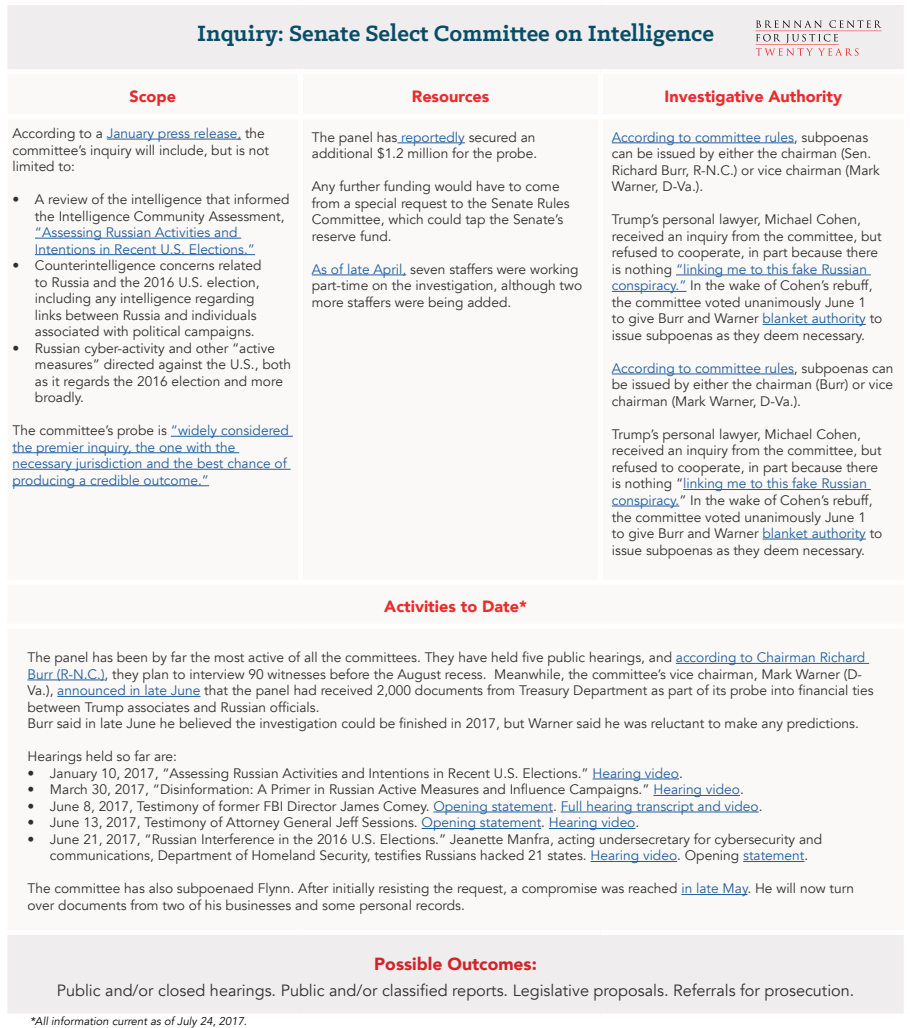
<style>
.page{position:relative;width:910px;height:1028px;background:#fff}
.page>*{position:absolute;margin:0;border:0;box-sizing:border-box;transform-origin:0 0}
.t1{font:700 25px "Klinic Slab";color:#074d68}
.t2{font:900 17.5px "Avenir";color:#d2232a}
.t3{font:16.25px "Avenir";color:#313030}
.t4{font:900 16.25px "Avenir";color:#eb2a2a}
.t5{font:900 16.25px "Avenir";color:#ee2528}
.t6{font:13.75px/16.5px "Avenir";color:#313030}
.t7{font:13.75px/16.5px "Avenir";color:#215e9e}
.t8{font:italic 11.25px "Avenir";color:#000}
.s1{color:#215e9e}
.s2{color:#313030}
</style>
<div class="page">
<div style="left:5px;top:2px;width:901px;height:70px;background:#efeded"></div>
<svg style="left:12px;top:138px;width:859px;height:402px"></svg>
<div style="left:5px;top:932px;width:901px;height:84px;background:#efeded"></div>
<div style="left:2px;top:0;width:299px;height:5px;background:#fff"></div>
<div style="left:2px;top:5px;width:6px;height:64px;background:#fff"></div>
<div style="left:301px;top:0;width:300px;height:5px;background:#fff"></div>
<div style="left:601px;top:0;width:308px;height:5px;background:#fff"></div>
<div style="left:904px;top:5px;width:5px;height:64px;background:#fff"></div>
<div style="left:2px;top:69px;width:299px;height:5px;background:#fff"></div>
<div style="left:301px;top:69px;width:300px;height:5px;background:#fff"></div>
<div style="left:601px;top:69px;width:308px;height:5px;background:#fff"></div>
<div style="left:298px;top:119px;width:5px;height:461px;background:#fff"></div>
<div style="left:598px;top:119px;width:5px;height:461px;background:#fff"></div>
<div style="left:2px;top:930px;width:299px;height:5px;background:#fff"></div>
<div style="left:2px;top:935px;width:6px;height:78px;background:#fff"></div>
<div style="left:301px;top:930px;width:300px;height:5px;background:#fff"></div>
<div style="left:601px;top:930px;width:308px;height:5px;background:#fff"></div>
<div style="left:904px;top:935px;width:5px;height:78px;background:#fff"></div>
<div style="left:2px;top:1013px;width:299px;height:5px;background:#fff"></div>
<div style="left:301px;top:1013px;width:300px;height:5px;background:#fff"></div>
<div style="left:601px;top:1013px;width:308px;height:5px;background:#fff"></div>
<hr style="left:107px;top:139px;width:134px;height:1px;background:#215e9e">
<hr style="left:35px;top:238px;width:206px;height:1px;background:#215e9e">
<hr style="left:35px;top:254px;width:220px;height:1px;background:#215e9e">
<hr style="left:171px;top:436px;width:122px;height:1px;background:#215e9e">
<hr style="left:12px;top:452px;width:227px;height:1px;background:#215e9e">
<hr style="left:12px;top:469px;width:279px;height:1px;background:#215e9e">
<hr style="left:12px;top:485px;width:197px;height:1px;background:#215e9e">
<hr style="left:397px;top:142px;width:68px;height:1px;background:#215e9e">
<hr style="left:312px;top:274px;width:94px;height:1px;background:#215e9e">
<hr style="left:612px;top:142px;width:182px;height:1px;background:#215e9e">
<hr style="left:676px;top:274px;width:195px;height:1px;background:#215e9e">
<hr style="left:612px;top:291px;width:75px;height:1px;background:#215e9e">
<hr style="left:763px;top:324px;width:103px;height:1px;background:#215e9e">
<hr style="left:612px;top:373px;width:182px;height:1px;background:#215e9e">
<hr style="left:683px;top:489px;width:188px;height:1px;background:#215e9e">
<hr style="left:612px;top:505px;width:67px;height:1px;background:#215e9e">
<hr style="left:763px;top:538px;width:103px;height:1px;background:#215e9e">
<hr style="left:676px;top:663px;width:193px;height:1px;background:#215e9e">
<hr style="left:28px;top:679px;width:77px;height:1px;background:#215e9e">
<hr style="left:57px;top:696px;width:143px;height:1px;background:#215e9e">
<hr style="left:593px;top:778px;width:86px;height:1px;background:#215e9e">
<hr style="left:653px;top:795px;width:87px;height:1px;background:#215e9e">
<hr style="left:433px;top:811px;width:120px;height:1px;background:#215e9e">
<hr style="left:561px;top:811px;width:198px;height:1px;background:#215e9e">
<hr style="left:422px;top:828px;width:119px;height:1px;background:#215e9e">
<hr style="left:549px;top:828px;width:86px;height:1px;background:#215e9e">
<hr style="left:591px;top:861px;width:86px;height:1px;background:#215e9e">
<hr style="left:743px;top:861px;width:61px;height:1px;background:#215e9e">
<hr style="left:681px;top:894px;width:66px;height:1px;background:#215e9e">
<svg style="left:756px;top:20px;width:66px;height:8px"></svg>
<svg style="left:829px;top:20px;width:53px;height:8px"></svg>
<hr style="left:756px;top:31px;width:126px;height:1px;background:#ed1d24">
<svg style="left:756px;top:34px;width:103px;height:22px"></svg>
<h1 class="t1" style="left:197px;top:17px;width:518px">Inquiry: Senate Select Committee on Intelligence</h1>
<p class="t5" style="left:129px;top:83px;width:48px">Scope</p>
<p class="t4" style="left:412px;top:83px;width:79px">Resources</p>
<p class="t4" style="left:665px;top:83px;width:179px">Investigative Authority</p>
<p class="t6" style="left:12px;top:125px;width:258px">According to a <span class="s1">January press release,</span> the committee’s inquiry will include, but is not limited to:</p>
<p class="t6" style="left:35px;top:191px;width:256px;text-indent:-22px">• A review of the intelligence that informed the Intelligence Community Assessment,</p>
<p class="t7" style="left:35px;top:224px;width:222px">“Assessing Russian Activities and<br>Intentions in Recent U.S. Elections.”</p>
<p class="t6" style="left:35px;top:257px;width:228px;text-indent:-22px">• Counterintelligence concerns related to Russia and the 2016 U.S. election, including any intelligence regarding links between Russia and individuals associated with political campaigns.</p>
<p class="t6" style="left:35px;top:340px;width:258px;text-indent:-22px">• Russian cyber-activity and other “active measures” directed against the U.S., both as it regards the 2016 election and more broadly.</p>
<p class="t7" style="left:12px;top:422px;width:278px"><span class="s2">The committee’s probe is</span> “widely considered the premier inquiry, the one with the necessary jurisdiction and the best chance of producing a credible outcome.”</p>
<p class="t6" style="left:312px;top:129px;width:227px">The panel has <span class="s1">reportedly</span> secured an additional $1.2 million for the probe.</p>
<p class="t6" style="left:312px;top:179px;width:259px">Any further funding would have to come from a special request to the Senate Rules Committee, which could tap the Senate’s reserve fund.</p>
<p class="t6" style="left:312px;top:261px;width:272px"><span class="s1">As of late April,</span> seven staffers were working part-time on the investigation, although two more staffers were being added.</p>
<p class="t6" style="left:612px;top:129px;width:269px"><span class="s1">According to committee rules</span>, subpoenas can be issued by either the chairman (Sen.<br>Richard Burr, R-N.C.) or vice chairman (Mark Warner, D-Va.).</p>
<p class="t6" style="left:612px;top:212px;width:272px">Trump’s personal lawyer, Michael Cohen, received an inquiry from the committee, but refused to cooperate, in part because there is nothing <span class="s1">“linking me to this fake Russian conspiracy.”</span> In the wake of Cohen’s rebuff, the committee voted unanimously June 1<br>to give Burr and Warner <span class="s1">blanket authority</span> to issue subpoenas as they deem necessary.</p>
<p class="t6" style="left:612px;top:360px;width:283px;text-align:justify"><span class="s1">According to committee rules</span>, subpoenas can be issued by either the chairman (Burr) or vice chairman (Mark Warner, D-Va.).</p>
<p class="t6" style="left:612px;top:426px;width:272px">Trump’s personal lawyer, Michael Cohen, received an inquiry from the committee, but refused to cooperate, in part because there is nothing “<span class="s1">linking me to this fake Russian conspiracy.</span>” In the wake of Cohen’s rebuff, the committee voted unanimously June 1<br>to give Burr and Warner <span class="s1">blanket authority</span> to issue subpoenas as they deem necessary.</p>
<p class="t4" style="left:384px;top:592px;width:144px">Activities to Date*</p>
<p class="t6" style="left:28px;top:649px;width:848px">The panel has been by far the most active of all the committees. They have held five public hearings, and <span class="s1">according to Chairman Richard Burr (R-N.C.)</span>, they plan to interview 90 witnesses before the August recess. Meanwhile, the committee’s vice chairman, Mark Warner (D-Va.), <span class="s1">announced in late June</span> that the panel had received 2,000 documents from Treasury Department as part of its probe into financial ties between Trump associates and Russian officials.<br>Burr said in late June he believed the investigation could be finished in 2017, but Warner said he was reluctant to make any predictions.</p>
<p class="t6" style="left:28px;top:748px;width:151px">Hearings held so far are:</p>
<p class="t6" style="left:28px;top:765px;width:657px">• January 10, 2017, “Assessing Russian Activities and Intentions in Recent U.S. Elections.” <span class="s1">Hearing video</span>.</p>
<p class="t6" style="left:28px;top:781px;width:718px">• March 30, 2017, “Disinformation: A Primer in Russian Active Measures and Influence Campaigns.” <span class="s1">Hearing video</span>.</p>
<p class="t6" style="left:28px;top:798px;width:737px">• June 8, 2017, Testimony of former FBI Director James Comey. <span class="s1">Opening statement</span>. <span class="s1">Full hearing transcript and video</span>.</p>
<p class="t6" style="left:28px;top:814px;width:613px">• June 13, 2017, Testimony of Attorney General Jeff Sessions. <span class="s1">Opening statement</span>. <span class="s1">Hearing video</span>.</p>
<p class="t6" style="left:50px;top:831px;width:774px;text-indent:-22px">• June 21, 2017, “Russian Interference in the 2016 U.S. Elections.” Jeanette Manfra, acting undersecretary for cybersecurity and communications, Department of Homeland Security, testifies Russians hacked 21 states. <span class="s1">Hearing video</span>. Opening <span class="s1">statement</span>.</p>
<p class="t6" style="left:28px;top:880px;width:828px">The committee has also subpoenaed Flynn. After initially resisting the request, a compromise was reached <span class="s1">in late May</span>. He will now turn over documents from two of his businesses and some personal records.</p>
<p class="t2" style="left:374px;top:948px;width:164px">Possible Outcomes:</p>
<p class="t3" style="left:57px;top:980px;width:799px">Public and/or closed hearings. Public and/or classified reports. Legislative proposals. Referrals for prosecution.</p>
<p class="t8" style="left:30px;top:1014px;width:219px">*All information current as of July 24, 2017.</p>
</div>
